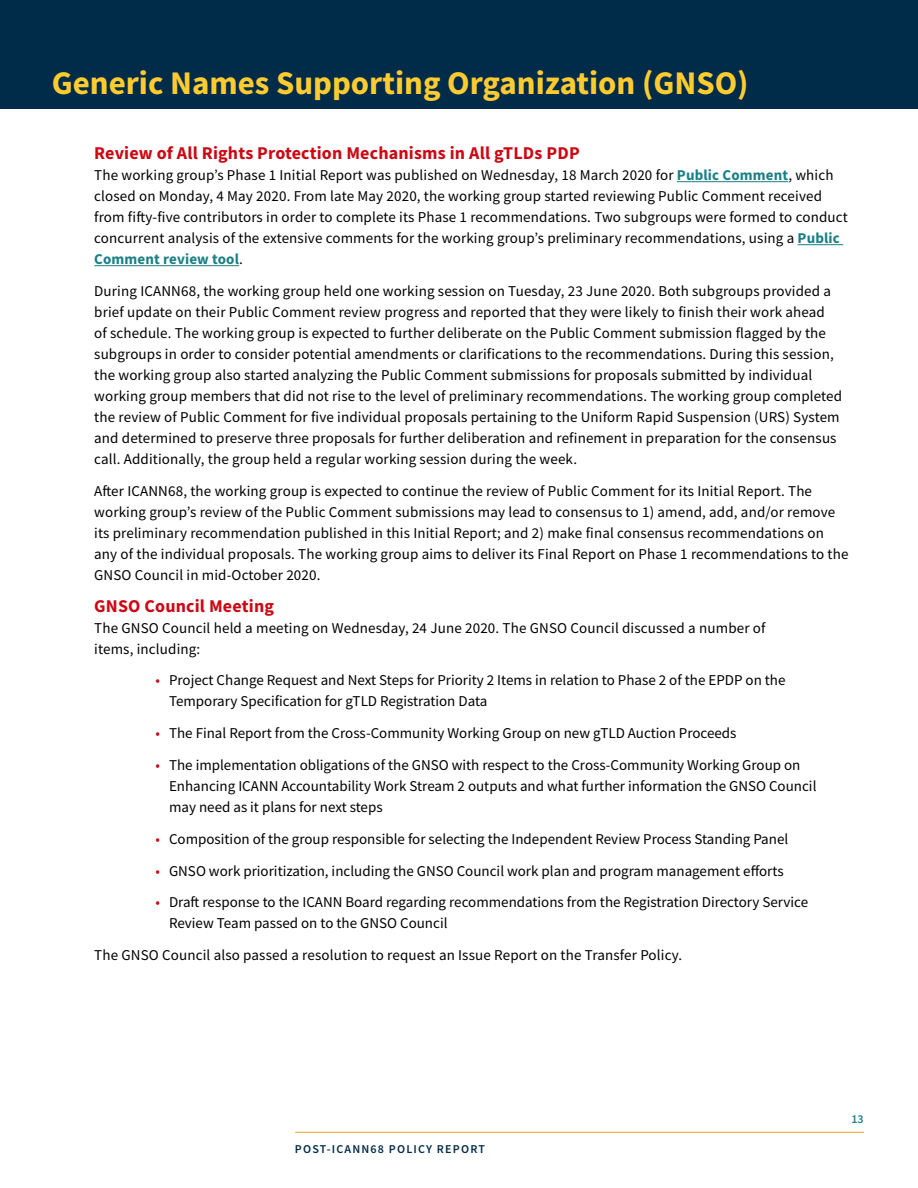
<style>
.page{position:relative;width:918px;height:1188px;background:#fff}
.page>*{position:absolute;margin:0;border:0;box-sizing:border-box;transform-origin:0 0}
.t1{font:700 33px "Source Sans Pro";color:#fecc2f}
.t2{font:700 18px "Source Sans Pro";letter-spacing:.01em;color:#cb0813}
.t3{font:15px/21px "Source Sans Pro";letter-spacing:.01em;color:#000}
.t4{font:600 12px "Source Sans Pro";letter-spacing:.1em;color:#002b49}
.t5{font:600 12px "Source Sans Pro";color:#1a8086}
.s1{font-weight:700;color:#1a8086}
.s2{color:#cb0813}
</style>
<div class="page">
<div style="left:0;top:0;width:918px;height:108px;background:#002b49"></div>
<hr style="left:295px;top:1132px;width:569px;height:1px;background:#f2a41e">
<hr style="left:677px;top:181px;width:111px;height:1px;background:#1a8086">
<hr style="left:798px;top:244px;width:45px;height:1px;background:#1a8086">
<hr style="left:94px;top:265px;width:145px;height:1px;background:#1a8086">
<h1 class="t1" style="left:52px;top:61px;width:698px">Generic Names Supporting Organization (GNSO)</h1>
<p class="t2" style="left:94px;top:141px;width:487px">Review of All Rights Protection Mechanisms in All gTLDs PDP</p>
<p class="t3" style="left:94px;top:165px;width:755px">The working group’s Phase 1 Initial Report was published on Wednesday, 18 March 2020 for <span class="s1">Public Comment</span>, which closed on Monday, 4 May 2020. From late May 2020, the working group started reviewing Public Comment received from fifty-five contributors in order to complete its Phase 1 recommendations. Two subgroups were formed to conduct concurrent analysis of the extensive comments for the working group’s preliminary recommendations, using a <span class="s1">Public Comment review tool</span>.</p>
<p class="t3" style="left:94px;top:280px;width:749px">During ICANN68, the working group held one working session on Tuesday, 23 June 2020. Both subgroups provided a brief update on their Public Comment review progress and reported that they were likely to finish their work ahead<br>of schedule. The working group is expected to further deliberate on the Public Comment submission flagged by the subgroups in order to consider potential amendments or clarifications to the recommendations. During this session, the working group also started analyzing the Public Comment submissions for proposals submitted by individual working group members that did not rise to the level of preliminary recommendations. The working group completed the review of Public Comment for five individual proposals pertaining to the Uniform Rapid Suspension (URS) System and determined to preserve three proposals for further deliberation and refinement in preparation for the consensus call. Additionally, the group held a regular working session during the week.</p>
<p class="t3" style="left:94px;top:480px;width:756px">After ICANN68, the working group is expected to continue the review of Public Comment for its Initial Report. The working group’s review of the Public Comment submissions may lead to consensus to 1) amend, add, and/or remove its preliminary recommendation published in this Initial Report; and 2) make final consensus recommendations on any of the individual proposals. The working group aims to deliver its Final Report on Phase 1 recommendations to the GNSO Council in mid-October 2020.</p>
<p class="t2" style="left:94px;top:593px;width:181px">GNSO Council Meeting</p>
<p class="t3" style="left:94px;top:617px;width:673px">The GNSO Council held a meeting on Wednesday, 24 June 2020. The GNSO Council discussed a number of items, including:</p>
<p class="t3" style="left:169px;top:670px;width:618px;text-indent:-14px"><span class="s2">•</span> Project Change Request and Next Steps for Priority 2 Items in relation to Phase 2 of the EPDP on the<br>Temporary Specification for gTLD Registration Data</p>
<p class="t3" style="left:156px;top:723px;width:583px"><span class="s2">•</span> The Final Report from the Cross-Community Working Group on new gTLD Auction Proceeds</p>
<p class="t3" style="left:169px;top:754px;width:649px;text-indent:-14px"><span class="s2">•</span> The implementation obligations of the GNSO with respect to the Cross-Community Working Group on<br>Enhancing ICANN Accountability Work Stream 2 outputs and what further information the GNSO Council may need as it plans for next steps</p>
<p class="t3" style="left:156px;top:828px;width:634px"><span class="s2">•</span> Composition of the group responsible for selecting the Independent Review Process Standing Panel</p>
<p class="t3" style="left:156px;top:860px;width:630px"><span class="s2">•</span> GNSO work prioritization, including the GNSO Council work plan and program management efforts</p>
<p class="t3" style="left:169px;top:892px;width:641px;text-indent:-14px"><span class="s2">•</span> Draft response to the ICANN Board regarding recommendations from the Registration Directory Service<br>Review Team passed on to the GNSO Council</p>
<p class="t3" style="left:94px;top:945px;width:589px">The GNSO Council also passed a resolution to request an Issue Report on the Transfer Policy.</p>
<p class="t4" style="left:295px;top:1141px;width:192px">POST-ICANN68 POLICY REPORT</p>
<p class="t5" style="left:851px;top:1111px;width:14px">13</p>
</div>
